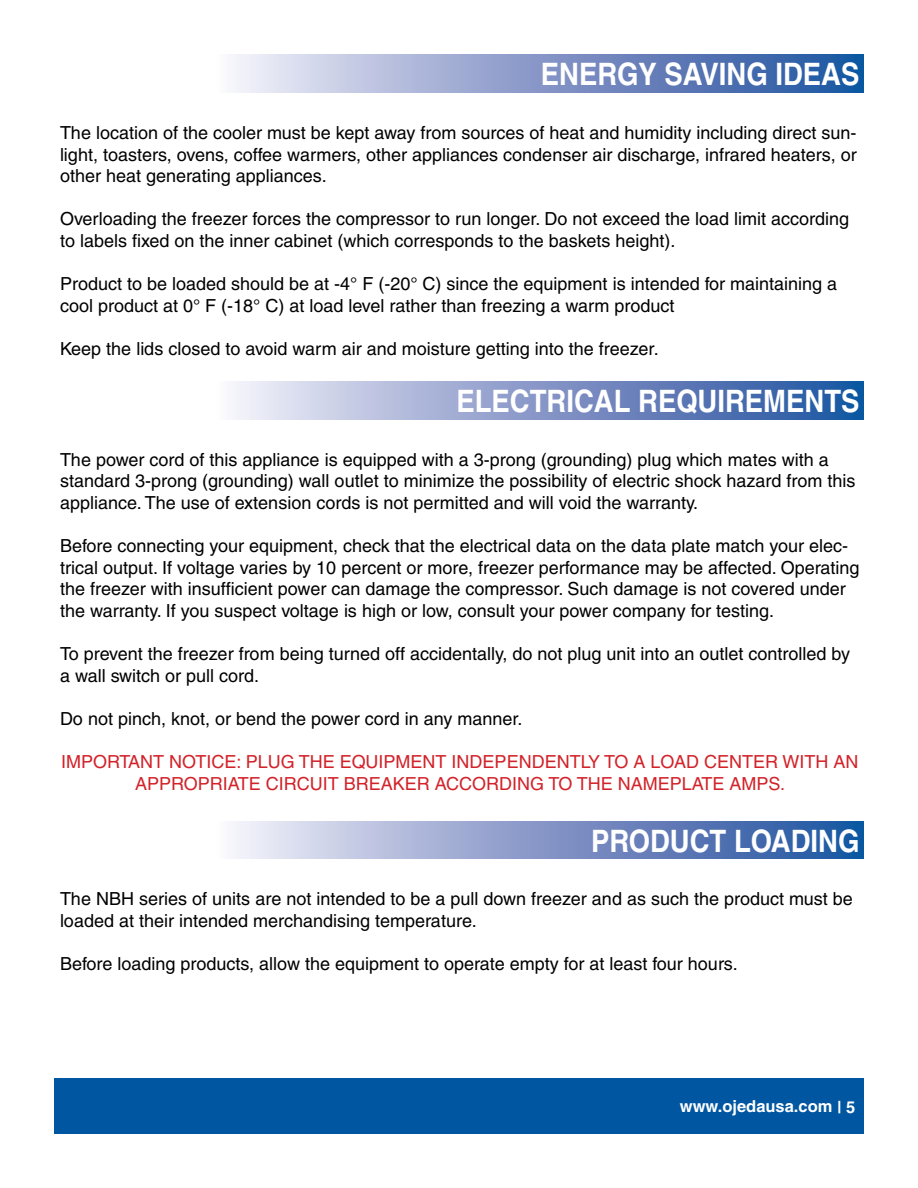
<style>
.page{position:relative;width:918px;height:1188px;background:#fff}
.page>*{position:absolute;margin:0;border:0;box-sizing:border-box;transform-origin:0 0}
.t1{font:700 30.9px "Helvetica";color:#fff;scale:.89 1}
.t2{font:18px/21.6px "Helvetica";color:#000}
.t3{font:18px "Helvetica";color:#d2232a}
.t4{font:700 16.5px "Helvetica";color:#fff}
</style>
<div class="page">
<div style="left:54px;top:1078px;width:810px;height:56px;background:#0056a1"></div>
<svg style="left:233px;top:55px;width:631px;height:38px;background:#849ac8"></svg>
<svg style="left:233px;top:821px;width:631px;height:38px;background:#849ac8"></svg>
<svg style="left:233px;top:381px;width:631px;height:38px;background:#849ac8"></svg>
<p class="t1" style="left:541px;top:56px;width:360px">ENERGY SAVING IDEAS</p>
<p class="t2" style="left:60px;top:122px;width:798px;text-align:justify">The location of the cooler must be kept away from sources of heat and humidity including direct sun&shy;light, toasters, ovens, coffee warmers, other appliances condenser air discharge, infrared heaters, or other heat generating appliances.</p>
<p class="t2" style="left:60px;top:208px;width:791px">Overloading the freezer forces the compressor to run longer. Do not exceed the load limit according to labels fixed on the inner cabinet (which corresponds to the baskets height).</p>
<p class="t2" style="left:60px;top:273px;width:779px">Product to be loaded should be at -4° F (-20° C) since the equipment is intended for maintaining a cool product at 0° F (-18° C) at load level rather than freezing a warm product</p>
<p class="t2" style="left:60px;top:338px;width:600px">Keep the lids closed to avoid warm air and moisture getting into the freezer.</p>
<p class="t1" style="left:456px;top:382px;width:454px">ELECTRICAL REQUIREMENTS</p>
<p class="t2" style="left:60px;top:448px;width:797px">The power cord of this appliance is equipped with a 3-prong (grounding) plug which mates with a standard 3-prong (grounding) wall outlet to minimize the possibility of electric shock hazard from this appliance. The use of extension cords is not permitted and will void the warranty.</p>
<p class="t2" style="left:60px;top:535px;width:801px">Before connecting your equipment, check that the electrical data on the data plate match your elec&shy;trical output. If voltage varies by 10 percent or more, freezer performance may be affected. Operating the freezer with insufficient power can damage the compressor. Such damage is not covered under the warranty. If you suspect voltage is high or low, consult your power company for testing.</p>
<p class="t2" style="left:60px;top:643px;width:792px">To prevent the freezer from being turned off accidentally, do not plug unit into an outlet controlled by a wall switch or pull cord.</p>
<p class="t2" style="left:60px;top:708px;width:464px">Do not pinch, knot, or bend the power cord in any manner.</p>
<p class="t3" style="left:61px;top:751px;width:799px">IMPORTANT NOTICE: PLUG THE EQUIPMENT INDEPENDENTLY TO A LOAD CENTER WITH AN</p>
<p class="t3" style="left:135px;top:773px;width:652px">APPROPRIATE CIRCUIT BREAKER ACCORDING TO THE NAMEPLATE AMPS.</p>
<p class="t1" style="left:591px;top:822px;width:303px">PRODUCT LOADING</p>
<p class="t2" style="left:60px;top:888px;width:794px">The NBH series of units are not intended to be a pull down freezer and as such the product must be loaded at their intended merchandising temperature.</p>
<p class="t2" style="left:60px;top:953px;width:679px">Before loading products, allow the equipment to operate empty for at least four hours.</p>
<p class="t4" style="left:680px;top:1096px;width:177px">www.ojedausa.com | 5</p>
</div>
